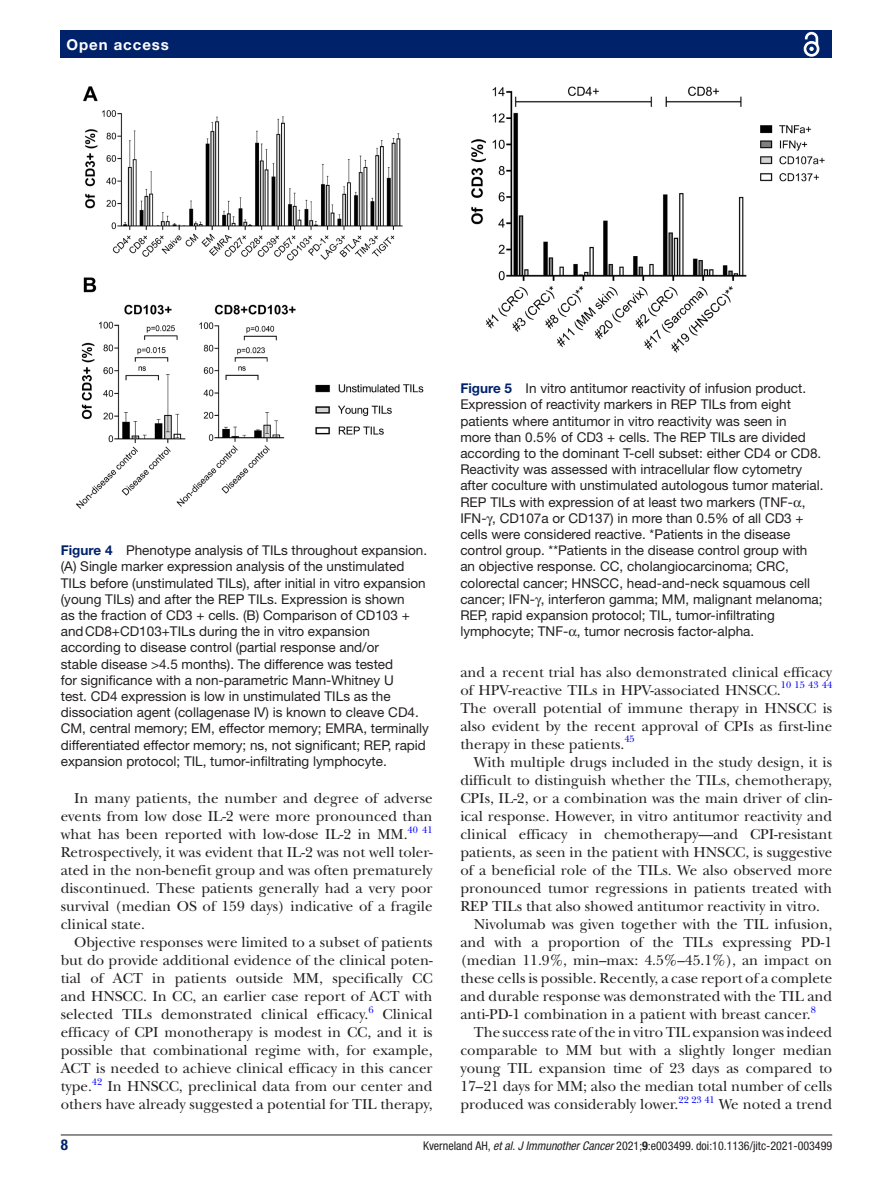
<style>
.page{position:relative;width:893px;height:1191px;background:#fff}
.page>*{position:absolute;margin:0;border:0;box-sizing:border-box;transform-origin:0 0}
.t1{font:15px/18px "New Baskerville";color:#231f20;text-align:justify}
.t2{font:700 15px "Helvetica Neue LT Std";letter-spacing:.065em;color:#fff}
.t3{font:700 condensed 15px "Helvetica Neue LT Std";color:#00226b}
.t4{font:13.5px/16.2px "Helvetica Neue LT Std";color:#231f20}
.t5{font:condensed 12px "Helvetica Neue LT Std";color:#231f20}
.t6{font:9.9px "New Baskerville";color:#00f}
.s1{font-weight:700;color:#00226b}
.s2{font-style:italic}
.s3{font-weight:700}
</style>
<div class="page">
<hr style="left:61px;top:1134px;width:771px;height:1px;background:#231f20">
<div style="left:61px;top:31px;width:771px;height:27px;background:#00226b"></div>
<svg style="left:803px;top:31px;width:17px;height:26px"></svg>
<img style="left:75px;top:86px;width:349px;height:423px">
<img style="left:471px;top:86px;width:354px;height:267px">
<p class="t2" style="left:66px;top:35px;width:104px">Open access</p>
<p class="t4" style="left:61px;top:542px;width:370px"><span class="s1">Figure 4</span> Phenotype analysis of TILs throughout expansion. (A) Single marker expression analysis of the unstimulated TILs before (unstimulated TILs), after initial in vitro expansion (young TILs) and after the REP TILs. Expression is shown<br>as the fraction of CD3 + cells. (B) Comparison of CD103 + andCD8+CD103+TILs during the in vitro expansion according to disease control (partial response and/or<br>stable disease &gt;4.5 months). The difference was tested<br>for significance with a non-parametric Mann-Whitney U<br>test. CD4 expression is low in unstimulated TILs as the dissociation agent (collagenase IV) is known to cleave CD4.<br>CM, central memory; EM, effector memory; EMRA, terminally differentiated effector memory; ns, not significant; REP, rapid expansion protocol; TIL, tumor-infiltrating lymphocyte.</p>
<p class="t1" style="left:61px;top:789px;width:373px;text-indent:14px">In many patients, the number and degree of adverse events from low dose IL-2 were more pronounced than what has been reported with low-dose IL-2 in MM.</p>
<p class="t6" style="left:408px;top:823px;width:26px">40 41</p>
<p class="t1" style="left:61px;top:843px;width:373px">Retrospectively, it was evident that IL-2 was not well toler&shy;ated in the non-benefit group and was often prematurely discontinued. These patients generally had a very poor survival (median OS of 159 days) indicative of a fragile clinical state.</p>
<p class="t1" style="left:61px;top:933px;width:373px;text-indent:14px">Objective responses were limited to a subset of patients but do provide additional evidence of the clinical poten&shy;tial of ACT in patients outside MM, specifically CC and HNSCC. In CC, an earlier case report of ACT with selected TILs demonstrated clinical efficacy.<sup>6</sup></p>
<p class="t1" style="left:61px;top:1005px;width:373px;text-indent:322px">Clinical efficacy of CPI monotherapy is modest in CC, and it is possible that combinational regime with, for example, ACT is needed to achieve clinical efficacy in this cancer type.</p>
<p class="t6" style="left:92px;top:1075px;width:12px">42</p>
<p class="t1" style="left:61px;top:1077px;width:373px;text-align:right">In HNSCC, preclinical data from our center and<br>others have already suggested a potential for TIL therapy,</p>
<p class="t4" style="left:460px;top:380px;width:365px"><span class="s1">Figure 5</span> In vitro antitumor reactivity of infusion product.<br>Expression of reactivity markers in REP TILs from eight patients where antitumor in vitro reactivity was seen in<br>more than 0.5% of CD3 + cells. The REP TILs are divided according to the dominant T-cell subset: either CD4 or CD8.<br>Reactivity was assessed with intracellular flow cytometry after coculture with unstimulated autologous tumor material.<br>REP TILs with expression of at least two markers (TNF- , IFN- , CD107a or CD137) in more than 0.5% of all CD3 + cells were considered reactive. *Patients in the disease control group. **Patients in the disease control group with an objective response. CC, cholangiocarcinoma; CRC, colorectal cancer; HNSCC, head-and-neck squamous cell cancer; IFN- , interferon gamma; MM, malignant melanoma; REP, rapid expansion protocol; TIL, tumor-infiltrating lymphocyte; TNF- , tumor necrosis factor-alpha.</p>
<p class="t1" style="left:460px;top:663px;width:373px">and a recent trial has also demonstrated clinical efficacy of HPV-reactive TILs in HPV-associated HNSCC.</p>
<p class="t6" style="left:781px;top:679px;width:53px">10 15 43 44</p>
<p class="t1" style="left:460px;top:699px;width:373px">The overall potential of immune therapy in HNSCC is also evident by the recent approval of CPIs as first-line therapy in these patients.</p>
<p class="t6" style="left:624px;top:733px;width:12px">45</p>
<p class="t1" style="left:474px;top:753px;width:360px">With multiple drugs included in the study design, it is</p>
<p class="t1" style="left:460px;top:771px;width:373px">difficult to distinguish whether the TILs, chemotherapy,</p>
<p class="t1" style="left:460px;top:789px;width:373px">CPIs, IL-2, or a combination was the main driver of clin-</p>
<p class="t1" style="left:460px;top:807px;width:373px">ical response. However, in vitro antitumor reactivity and</p>
<p class="t1" style="left:460px;top:825px;width:373px">clinical efficacy in chemotherapy—and CPI-resistant</p>
<p class="t1" style="left:460px;top:843px;width:373px">patients, as seen in the patient with HNSCC, is suggestive</p>
<p class="t1" style="left:460px;top:861px;width:373px">of a beneficial role of the TILs. We also observed more</p>
<p class="t1" style="left:460px;top:879px;width:373px">pronounced tumor regressions in patients treated with</p>
<p class="t1" style="left:460px;top:897px;width:361px">REP TILs that also showed antitumor reactivity in vitro.</p>
<p class="t1" style="left:474px;top:915px;width:360px">Nivolumab was given together with the TIL infusion,</p>
<p class="t1" style="left:460px;top:933px;width:373px">and with a proportion of the TILs expressing PD-1</p>
<p class="t1" style="left:460px;top:951px;width:373px">(median 11.9%, min–max: 4.5%–45.1%), an impact on</p>
<p class="t1" style="left:460px;top:969px;width:373px">these cells is possible. Recently, a case report of a complete</p>
<p class="t1" style="left:460px;top:987px;width:373px">and durable response was demonstrated with the TIL and</p>
<p class="t1" style="left:460px;top:1005px;width:357px">anti-PD-1 combination in a patient with breast cancer.<sup>8</sup></p>
<p class="t1" style="left:474px;top:1023px;width:360px">The success rate of the in vitro TIL expansion was indeed</p>
<p class="t1" style="left:460px;top:1041px;width:373px">comparable to MM but with a slightly longer median</p>
<p class="t1" style="left:460px;top:1059px;width:373px">young TIL expansion time of 23 days as compared to</p>
<p class="t1" style="left:460px;top:1077px;width:373px">17–21 days for MM; also the median total number of cells</p>
<p class="t1" style="left:460px;top:1095px;width:220px">produced was considerably lower.</p>
<p class="t6" style="left:678px;top:1093px;width:38px">22 23 41</p>
<p class="t1" style="left:719px;top:1095px;width:115px">We noted a trend</p>
<p class="t3" style="left:61px;top:1135px;width:9px">8</p>
<p class="t5" style="left:423px;top:1138px;width:411px">Kverneland AH, <span class="s2">et al</span>. <span class="s2">J Immunother Cancer</span> 2021;<span class="s3">9</span>:e003499. doi:10.1136/jitc-2021-003499</p>
</div>
